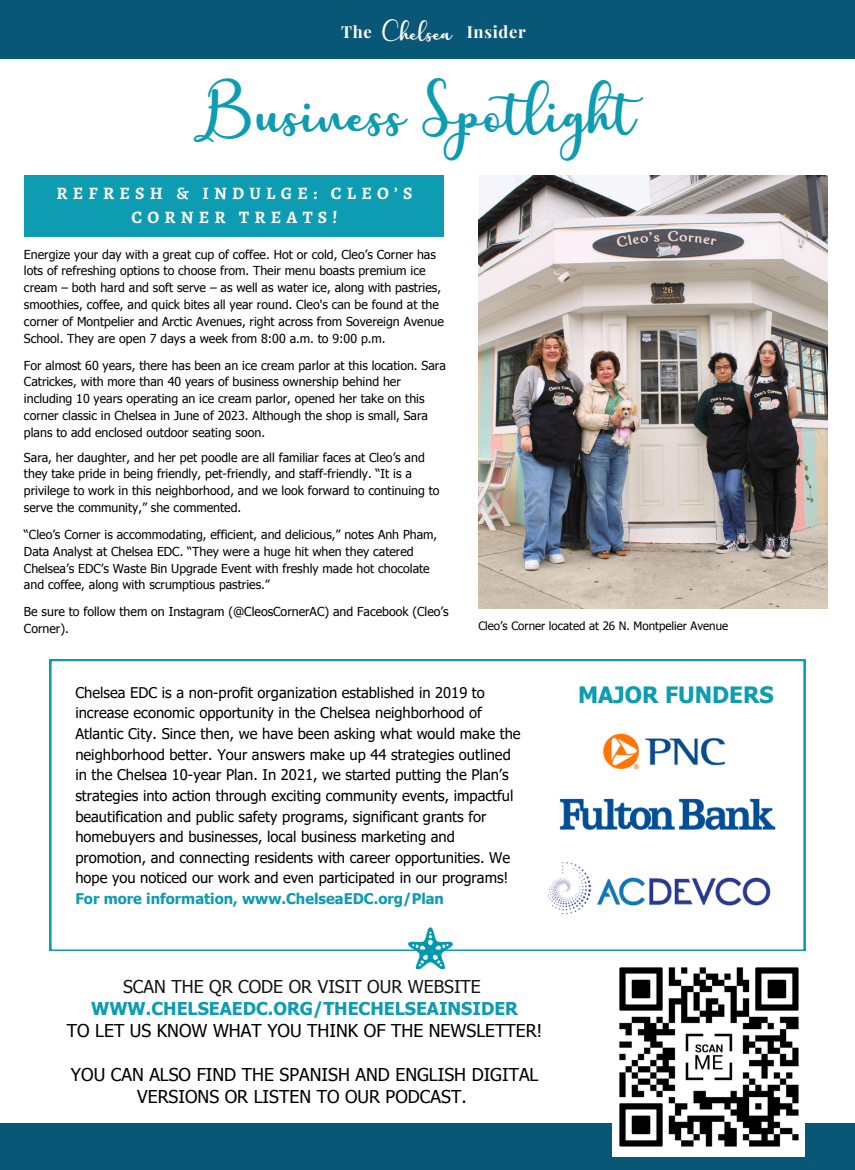
<style>
.page{position:relative;width:855px;height:1170px;background:#fff}
.page>*{position:absolute;margin:0;border:0;box-sizing:border-box;transform-origin:0 0}
.t1{font:44.75px "charlotte";color:#0d9cb1}
.t2{font:700 22.5px "Tahoma";color:#0d9cb1}
.t3{font:17.75px/22.1px "Tahoma";color:#000;text-align:center}
.t4{font:700 17.5px/24.4px "Alegreya";letter-spacing:.3em;color:#fefffe;text-align:center}
.t5{font:17.12px "charlotte";color:#fff}
.t6{font:700 16.5px "Playfair Display";letter-spacing:.04em;color:#fff}
.t7{font:14.75px/20.6px "Tahoma";color:#000}
.t8{font:700 14.75px "Tahoma";color:#0d9cb1}
.t9{font:12.38px/16.8px "Tahoma";color:#000}
.t10{font:11.5px "Tahoma";color:#000}
.s1{color:#151516}
.s2{font-weight:700;color:#0d9cb1}
</style>
<div class="page">
<div style="left:0;top:1123px;width:855px;height:47px;background:#095776"></div>
<div style="left:0;top:0;width:855px;height:59px;background:#095776"></div>
<svg style="left:50px;top:659px;width:755px;height:292px"></svg>
<img style="left:396px;top:921px;width:69px;height:48px">
<img style="left:613px;top:967px;width:192px;height:190px">
<img style="left:599px;top:732px;width:132px;height:28px">
<img style="left:548px;top:862px;width:232px;height:53px">
<img style="left:555px;top:760px;width:224px;height:111px">
<div style="left:24px;top:176px;width:420px;height:61px;background:#0d9cb1"></div>
<img style="left:478px;top:176px;width:350px;height:433px">
<p class="t6" style="left:341px;top:20px;width:32px">The</p>
<p class="t5" style="left:383px;top:24px;width:71px">Chelsea</p>
<p class="t6" style="left:467px;top:20px;width:61px">Insider</p>
<h2 class="t1" style="left:207px;top:90px;width:455px">Business Spotlight</h2>
<p class="t4" style="left:56px;top:181px;width:358px">REFRESH &amp; INDULGE: CLEO’S<br>CORNER TREATS!</p>
<p class="t9" style="left:24px;top:245px;width:422px">Energize your day with a great cup of coffee. Hot or cold, Cleo’s Corner has lots of refreshing options to choose from. Their menu boasts premium ice cream – both hard and soft serve – as well as water ice, along with pastries, smoothies, coffee, and quick bites all year round. Cleo's can be found at the corner of Montpelier and Arctic Avenues, right across from Sovereign Avenue School. They are open 7 days a week from 8:00 a.m. to 9:00 p.m.</p>
<p class="t9" style="left:24px;top:356px;width:423px">For almost 60 years, there has been an ice cream parlor at this location. Sara Catrickes, with more than 40 years of business ownership behind her including 10 years operating an ice cream parlor, opened her take on this corner classic in Chelsea in June of 2023. Although the shop is small, Sara plans to add enclosed outdoor seating soon.</p>
<p class="t9" style="left:24px;top:448px;width:417px">Sara, her daughter, and her pet poodle are all familiar faces at Cleo’s and they take pride in being friendly, pet-friendly, and staff-friendly. “It is a privilege to work in this neighborhood, and we look forward to continuing to serve the community,” she commented.</p>
<p class="t9" style="left:24px;top:526px;width:415px">“Cleo’s Corner is accommodating, efficient, and delicious,” notes Anh Pham, Data Analyst at Chelsea EDC. “They were a huge hit when they catered Chelsea’s EDC’s Waste Bin Upgrade Event with freshly made hot chocolate and coffee, along with scrumptious pastries.”</p>
<h4 class="t9" style="left:24px;top:603px;width:426px">Be sure to follow them on Instagram (@CleosCornerAC) and Facebook (Cleo’s<br>Corner).</h4>
<h4 class="t10" style="left:478px;top:619px;width:251px">Cleo’s Corner located at 26 N. Montpelier Avenue</h4>
<p class="t7" style="left:75px;top:682px;width:447px">Chelsea EDC is a non-profit organization established in 2019 to increase economic opportunity in the Chelsea neighborhood of Atlantic City. Since then, we have been asking what would make the neighborhood better. Your answers make up 44 strategies outlined in the Chelsea 10-year Plan. In 2021, we started putting the Plan’s strategies into action through exciting community events, impactful beautification and public safety programs, significant grants for homebuyers and businesses, local business marketing and promotion, and connecting residents with career opportunities. We hope you noticed our work and even participated in our programs!</p>
<p class="t8" style="left:75px;top:889px;width:370px">For more information, www.ChelseaEDC.org/Plan</p>
<p class="t3" style="left:67px;top:975px;width:477px"><span class="s1">SCAN THE QR CODE OR VISIT OUR WEBSITE<br></span><span class="s2">WWW.CHELSEAEDC.ORG/THECHELSEAINSIDER<br></span>TO LET US KNOW WHAT YOU THINK OF THE NEWSLETTER!</p>
<p class="t3" style="left:71px;top:1063px;width:469px">YOU CAN ALSO FIND THE SPANISH AND ENGLISH DIGITAL<br>VERSIONS OR LISTEN TO OUR PODCAST.</p>
<p class="t2" style="left:578px;top:681px;width:197px">MAJOR FUNDERS</p>
</div>
